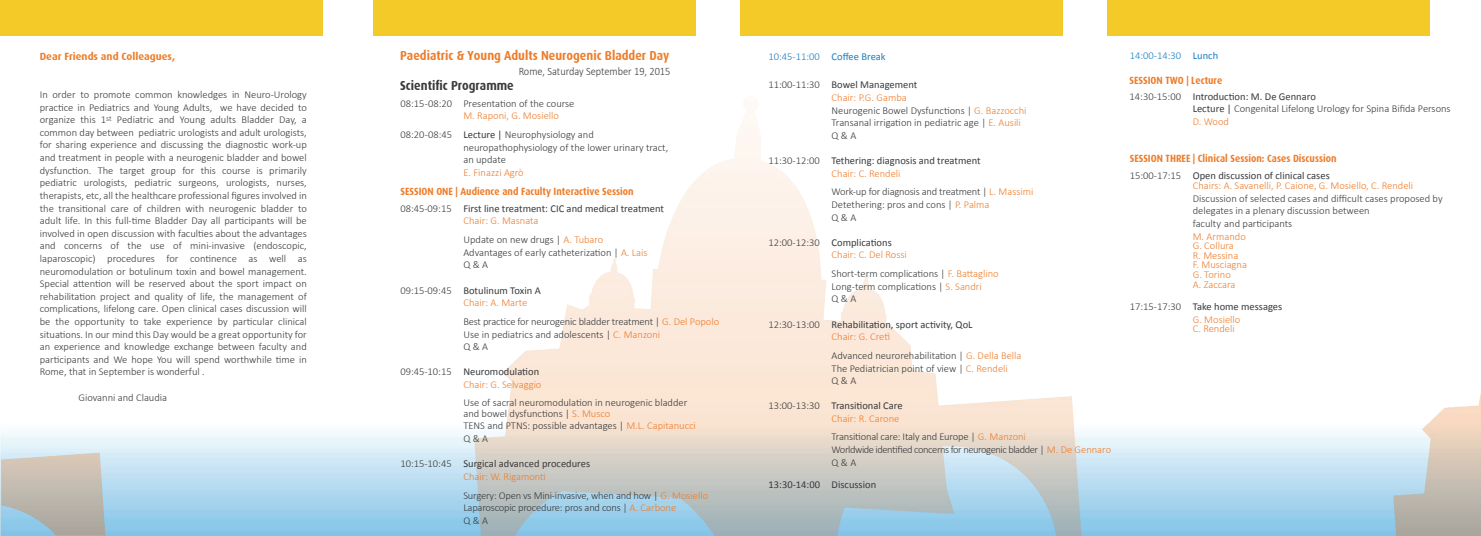
<style>
.page{position:relative;width:1481px;height:536px;background:#fff}
.page>*{position:absolute;margin:0;border:0;box-sizing:border-box;transform-origin:0 0}
.t1{font:700 13.12px "Dax";color:#ee7c2a;scale:.91 1}
.t2{font:700 13.12px "Dax";color:#37393b;scale:.91 1}
.t3{font:300 11.38px "Calibri";color:#37393b;scale:.91 1}
.t4{font:300 10.5px/12.6px "Calibri";color:#37393b}
.t5{font:10.5px/12.6px "Calibri";color:#37393b}
.t6{font:300 10.5px/9.6px "Calibri";color:#ee7c2a}
.t7{font:700 10.5px "Dax";color:#ee7c2a;scale:.91 1}
.t8{font:300 10.5px/12.6px "Calibri";letter-spacing:-.04em;color:#37393b}
.t9{font:300 10.5px/12.6px "Calibri";letter-spacing:-.02em;color:#37393b}
.t10{font:300 10.5px "Calibri";color:#197ec2}
.t11{font:700 10.5px "Dax";color:#ee7c2a}
.s1{color:#ee7c2a}
.s2{font-weight:400}
.s3{font-weight:300}
.s4{font-weight:300;color:#ee7c2a}
.s5{color:#37393b}
.s6{font-weight:400;color:#37393b}
</style>
<div class="page">
<img style="left:1392px;top:398px;width:88px;height:138px">
<img style="left:1px;top:452px;width:104px;height:84px">
<div style="left:0;top:0;width:322px;height:35px;background:#f4ca28"></div>
<div style="left:373px;top:0;width:322px;height:35px;background:#f4ca28"></div>
<div style="left:740px;top:0;width:322px;height:35px;background:#f4ca28"></div>
<div style="left:1107px;top:0;width:322px;height:35px;background:#f4ca28"></div>
<p class="t11" style="left:40px;top:50px;width:137px">Dear Friends and Colleagues,</p>
<p class="t4" style="left:40px;top:88px;width:268px;text-align:justify">In order to promote common knowledges in Neuro-Urology practice in Pediatrics and Young Adults, we have decided to organize this 1<sup>st</sup> Pediatric and Young adults Bladder Day, a common day between pediatric urologists and adult urologists, for sharing experience and discussing the diagnostic work-up and treatment in people with a neurogenic bladder and bowel dysfunction. The target group for this course is primarily pediatric urologists, pediatric surgeons, urologists, nurses, therapists, etc, all the healthcare professional figures involved in the transitional care of children with neurogenic bladder to adult life. In this full-time Bladder Day all participants will be involved in open discussion with faculties about the advantages and concerns of the use of mini-invasive (endoscopic, laparoscopic) procedures for continence as well as neuromodulation or botulinum toxin and bowel management.<br>Special attention will be reserved about the sport impact on rehabilitation project and quality of life, the management of complications, lifelong care. Open clinical cases discussion will be the opportunity to take experience by particular clinical situations. In our mind this Day would be a great opportunity for an experience and knowledge exchange between faculty and participants and We hope You will spend worthwhile time in Rome, that in September is wonderful .</p>
<p class="t4" style="left:78px;top:391px;width:90px">Giovanni and Claudia</p>
<p class="t1" style="left:400px;top:48px;width:297px">Paediatric &amp; Young Adults Neurogenic Bladder Day</p>
<p class="t3" style="left:518px;top:64px;width:168px">Rome, Saturday September 19, 2015</p>
<p class="t2" style="left:400px;top:78px;width:126px">Scientific Programme</p>
<p class="t4" style="left:400px;top:97px;width:176px">08:15 -08:20 Presentation of the course</p>
<p class="t4" style="left:400px;top:106px;width:195px;line-height:18.7px;text-indent:63px"><span class="s1">M. Raponi, G. Mosiello<br></span>08:20 -08:45 <span class="s2">Lecture |</span> Neurophysiology and</p>
<p class="t4" style="left:463px;top:141px;width:206px">neuropathophysiology of the lower urinary tract, an update</p>
<p class="t6" style="left:463px;top:167px;width:62px">E. Finazzi Agrò</p>
<p class="t7" style="left:400px;top:185px;width:258px">SESSION ONE | Audience and Faculty Interactive Session</p>
<p class="t5" style="left:463px;top:202px;width:202px;text-indent:-63px"><span class="s3">08:45-09:15</span> First line treatment: CIC and medical treatment<br><span class="s4">Chair: G. Masnata</span></p>
<p class="t4" style="left:463px;top:233px;width:186px">Update on new drugs | <span class="s1">A. Tubaro<br></span>Advantages of early catheterization | <span class="s1">A. Lais<br></span>Q &amp; A</p>
<p class="t5" style="left:463px;top:283px;width:79px;text-indent:-63px"><span class="s3">09:15-09:45</span> Botulinum Toxin A<br><span class="s4">Chair: A. Marte</span></p>
<p class="t4" style="left:463px;top:315px;width:257px">Best practice for neurogenic bladder treatment | <span class="s1">G. Del Popolo<br></span>Use in pediatrics and adolescents | <span class="s1">C. Manzoni<br></span>Q &amp; A</p>
<p class="t6" style="left:400px;top:365px;width:143px;line-height:12.6px;text-align:right"><span class="s5">09:45-10:15</span> <span class="s6">Neuromodulation<br></span>Chair: G. Selvaggio</p>
<p class="t4" style="left:463px;top:397px;width:225px;line-height:10.5px">Use of sacral neuromodulation in neurogenic bladder and bowel dysfunctions | <span class="s1">S. Musco</span></p>
<p class="t4" style="left:463px;top:419px;width:234px">TENS and PTNS: possible advantages | <span class="s1">M.L. Capitanucci<br></span>Q &amp; A</p>
<p class="t5" style="left:463px;top:457px;width:128px;text-indent:-63px"><span class="s3">10:15-10:45</span> Surgical advanced procedures<br><span class="s4">Chair: W. Rigamonti</span></p>
<p class="t9" style="left:463px;top:489px;width:246px">Surgery: Open vs Mini-invasive, when and how | <span class="s1">G. Mosiello<br></span>Laparoscopic procedure: pros and cons | <span class="s1">A. Carbone<br></span>Q &amp; A</p>
<p class="t10" style="left:768px;top:50px;width:119px">10:45-11:00 <span class="s2">Coffee Break</span></p>
<p class="t4" style="left:831px;top:79px;width:196px;text-indent:-63px">11:00-11:30 <span class="s2">Bowel Management<br></span><span class="s1">Chair: P.G. Gamba<br></span>Neurogenic Bowel Dysfunctions | <span class="s1">G. Bazzocchi<br></span>Transanal irrigation in pediatric age | <span class="s1">E. Ausili<br></span>Q &amp; A</p>
<p class="t5" style="left:831px;top:154px;width:150px;text-indent:-63px"><span class="s3">11:30-12:00</span> Tethering: diagnosis and treatment<br><span class="s4">Chair: C. Rendeli</span></p>
<p class="t4" style="left:831px;top:185px;width:203px">Work-up for diagnosis and treatment | <span class="s1">L. Massimi<br></span>Detethering: pros and cons | <span class="s1">P. Palma<br></span>Q &amp; A</p>
<p class="t6" style="left:831px;top:236px;width:77px;line-height:12.6px;text-indent:-63px"><span class="s5">12:00-12:30</span> <span class="s6">Complications<br></span>Chair: C. Del Rossi</p>
<p class="t4" style="left:831px;top:267px;width:169px">Short-term complications | <span class="s1">F. Battaglino<br></span>Long-term complications | <span class="s1">S. Sandri<br></span>Q &amp; A</p>
<p class="t5" style="left:831px;top:317px;width:142px;text-indent:-63px"><span class="s3">12:30-13:00</span> Rehabilitation, sport activity, QoL<br><span class="s4">Chair: G. Cretì</span></p>
<p class="t4" style="left:831px;top:349px;width:191px">Advanced neurorehabilitation | <span class="s1">G. Della Bella<br></span>The Pediatrician point of view | <span class="s1">C. Rendeli<br></span>Q &amp; A</p>
<p class="t5" style="left:831px;top:399px;width:73px;text-indent:-63px"><span class="s3">13:00-13:30</span> Transitional Care<br><span class="s4">Chair: R. Carone</span></p>
<p class="t8" style="left:831px;top:430px;width:281px">Transitional care: Italy and Europe | <span class="s1">G. Manzoni<br></span>Worldwide identified concerns for neurogenic bladder | <span class="s1">M. De Gennaro<br></span>Q &amp; A</p>
<p class="t5" style="left:768px;top:477px;width:109px">13:30-14:00 Discussion</p>
<p class="t10" style="left:1129px;top:49px;width:90px">14:00-14:30 <span class="s2">Lunch</span></p>
<p class="t7" style="left:1129px;top:74px;width:103px">SESSION TWO | Lecture</p>
<p class="t4" style="left:1192px;top:90px;width:259px;text-indent:-63px">14:30-15:00 <span class="s2">Introduction: M. De Gennaro<br>Lecture |</span> Congenital Lifelong Urology for Spina Bifida Persons<br><span class="s1">D. Wood</span></p>
<p class="t7" style="left:1129px;top:152px;width:229px">SESSION THREE | Clinical Session: Cases Discussion</p>
<p class="t6" style="left:1192px;top:171px;width:222px;text-indent:-63px"><span class="s5">15:00-17:15</span> <span class="s6">Open discussion of clinical cases<br></span>Chairs: A. Savanelli, P. Caione, G. Mosiello, C. Rendeli</p>
<p class="t4" style="left:1192px;top:192px;width:251px">Discussion of selected cases and difficult cases proposed by delegates in a plenary discussion between<br>faculty and participants</p>
<p class="t6" style="left:1192px;top:231px;width:56px">M. Armando<br>G. Collura<br>R. Messina<br>F. Musciagna<br>G. Torino<br>A. Zaccara</p>
<p class="t5" style="left:1192px;top:300px;width:91px;text-indent:-63px"><span class="s3">17:15-17:30</span> Take home messages<br><span class="s4">G. Mosiello</span></p>
<p class="t6" style="left:1192px;top:324px;width:43px">C. Rendeli</p>
</div>
